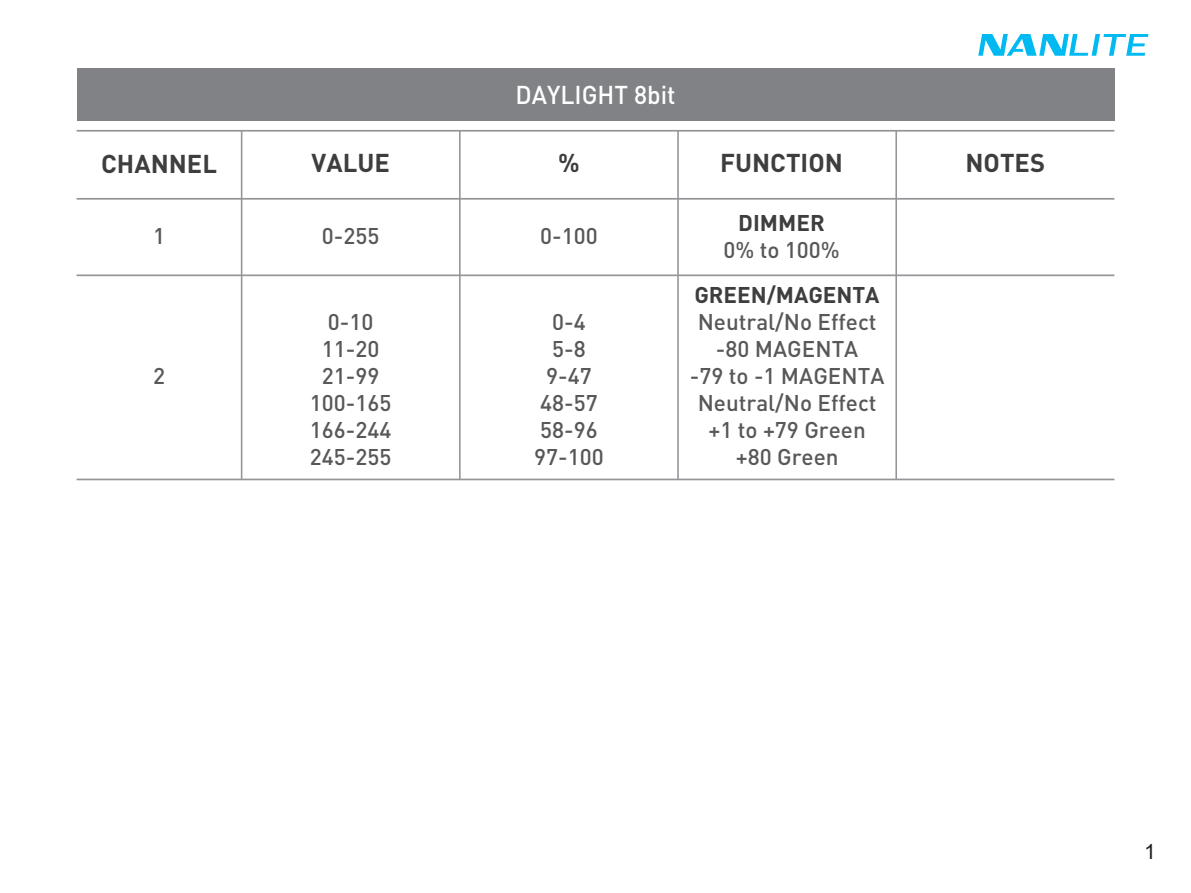
<style>
.page{position:relative;width:1191px;height:893px;background:#fff}
.page>*{position:absolute;margin:0;border:0;box-sizing:border-box;transform-origin:0 0}
.t1{font:700 25.5px "DIN Pro";color:#3e3e3f}
.t2{font:500 25.5px "DIN Pro";color:#fff;scale:.96 1}
.t3{font:500 22.5px/27px "DIN Pro";color:#57585a;text-align:center}
.t4{font:700 22.5px "DIN Pro";color:#3e3e3f}
.t5{font:21px "Arial";color:#231f20}
</style>
<div class="page">
<svg style="left:978px;top:34px;width:170px;height:22px"></svg>
<hr style="left:77px;top:479px;width:1037px;height:1px;background:#939598">
<div style="left:77px;top:68px;width:1037px;height:52px;background:#808285"></div>
<hr style="left:77px;top:130px;width:1037px;height:2px;background:#939598">
<hr style="left:77px;top:198px;width:1037px;height:2px;background:#939598">
<hr style="left:77px;top:274px;width:1037px;height:2px;background:#939598">
<hr style="left:459px;top:131px;width:1px;height:348px;background:#939598">
<hr style="left:677px;top:131px;width:2px;height:348px;background:#939598">
<hr style="left:895px;top:131px;width:2px;height:348px;background:#939598">
<hr style="left:241px;top:131px;width:1px;height:348px;background:#939598">
<p class="t2" style="left:515px;top:77px;width:168px">DAYLIGHT 8bit</p>
<p class="t1" style="left:101px;top:147px;width:117px">CHANNEL</p>
<p class="t1" style="left:312px;top:146px;width:80px">VALUE</p>
<p class="t1" style="left:558px;top:146px;width:23px">%</p>
<p class="t1" style="left:720px;top:146px;width:124px">FUNCTION</p>
<p class="t1" style="left:965px;top:146px;width:81px">NOTES</p>
<p class="t3" style="left:153px;top:221px;width:13px">1</p>
<p class="t3" style="left:322px;top:221px;width:59px">0-255</p>
<p class="t3" style="left:540px;top:221px;width:59px">0-100</p>
<p class="t3" style="left:153px;top:362px;width:13px">2</p>
<p class="t3" style="left:310px;top:308px;width:83px">0-10<br>11-20<br>21-99<br>100-165<br>166-244<br>245-255</p>
<p class="t3" style="left:534px;top:308px;width:71px">0-4<br>5-8<br>9-47<br>48-57<br>58-96<br>97-100</p>
<p class="t4" style="left:738px;top:207px;width:88px">DIMMER</p>
<p class="t3" style="left:723px;top:235px;width:118px">0% to 100%</p>
<p class="t4" style="left:694px;top:280px;width:186px">GREEN/MAGENTA</p>
<p class="t3" style="left:690px;top:308px;width:196px">Neutral/No Effect -80 MAGENTA<br>-79 to -1 MAGENTA<br>Neutral/No Effect +1 to +79 Green +80 Green</p>
<p class="t5" style="left:1144px;top:837px;width:13px">1</p>
</div>
